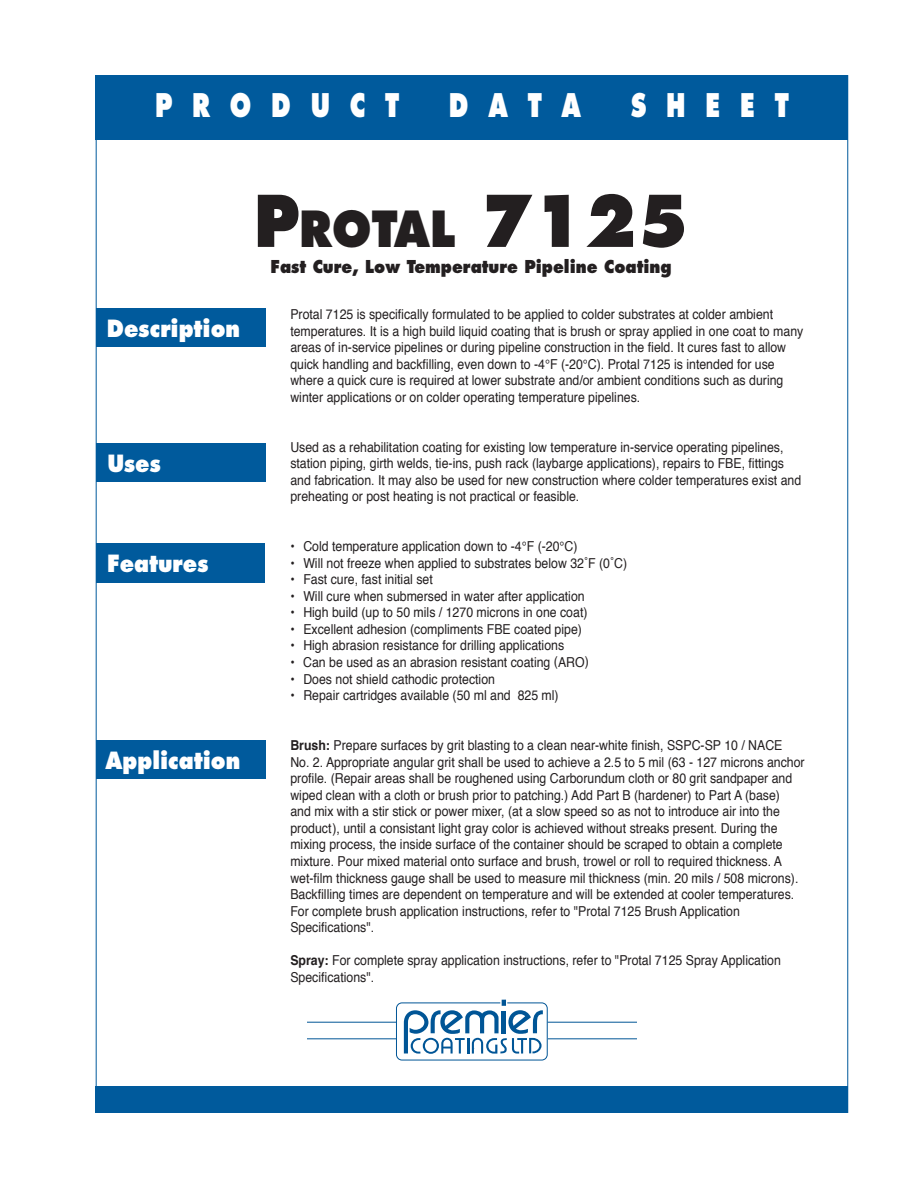
<style>
.page{position:relative;width:918px;height:1188px;background:#fff}
.page>*{position:absolute;margin:0;border:0;box-sizing:border-box;transform-origin:0 0}
.t1{font:800 69.15px "Futura";color:#231f20;scale:.9 1}
.t2{font:800 48.45px "Futura";color:#231f20;scale:.9 1}
.t3{font:800 31.65px "Futura";color:#fff;scale:.75 1}
.t4{font:800 23.1px "Futura";color:#fff;scale:.9 1}
.t5{font:800 17.25px "Futura";color:#231f20;scale:.9 1}
.t6{font:13.65px/16.5px "Helvetica";color:#231f20;scale:.9 1}
.s1{font-size:69.15px}
.s2{font-weight:700}
</style>
<div class="page">
<div style="left:96px;top:75px;width:752px;height:65px;background:#005a9c"></div>
<svg style="left:404px;top:1000px;width:139px;height:54px"></svg>
<div style="left:396px;top:1003px;width:152px;height:57px;border:1px solid #005596;border-radius:6px"></div>
<hr style="left:308px;top:1022px;width:88px;height:1px;background:#005596">
<hr style="left:308px;top:1038px;width:88px;height:1px;background:#005596">
<hr style="left:548px;top:1022px;width:88px;height:1px;background:#005596">
<hr style="left:548px;top:1038px;width:88px;height:1px;background:#005596">
<div style="left:96px;top:1087px;width:752px;height:26px;background:#005a9c"></div>
<div style="left:96px;top:308px;width:169px;height:39px;background:#005a9c"></div>
<div style="left:96px;top:443px;width:169px;height:39px;background:#005a9c"></div>
<div style="left:96px;top:543px;width:168px;height:39px;background:#005a9c"></div>
<div style="left:96px;top:740px;width:169px;height:39px;background:#005a9c"></div>
<h3 class="t3" style="left:155px;top:87px;width:327px">P R O D U C T</h3>
<h3 class="t3" style="left:449px;top:87px;width:178px">D A T A</h3>
<h3 class="t3" style="left:631px;top:87px;width:212px">S H E E T</h3>
<h3 class="t4" style="left:107px;top:316px;width:149px">Description</h3>
<h3 class="t4" style="left:107px;top:450px;width:61px">Uses</h3>
<h3 class="t4" style="left:107px;top:550px;width:114px">Features</h3>
<h3 class="t4" style="left:106px;top:747px;width:151px">Application</h3>
<h2 class="t2" style="left:299px;top:202px;width:434px">ROTAL <span class="s1">7125</span></h2>
<h1 class="t1" style="left:254px;top:183px;width:52px">P</h1>
<p class="t5" style="left:271px;top:257px;width:447px">Fast Cure, Low Temperature Pipeline Coating</p>
<p class="t6" style="left:290px;top:307px;width:571px">Protal 7125 is specifically formulated to be applied to colder substrates at colder ambient temperatures. It is a high build liquid coating that is brush or spray applied in one coat to many areas of in-service pipelines or during pipeline construction in the field. It cures fast to allow quick handling and backfilling, even down to -4°F (-20°C). Protal 7125 is intended for use where a quick cure is required at lower substrate and/or ambient conditions such as during winter applications or on colder operating temperature pipelines.</p>
<p class="t6" style="left:290px;top:440px;width:569px">Used as a rehabilitation coating for existing low temperature in-service operating pipelines, station piping, girth welds, tie-ins, push rack (laybarge applications), repairs to FBE, fittings and fabrication. It may also be used for new construction where colder temperatures exist and preheating or post heating is not practical or feasible.</p>
<p class="t6" style="left:290px;top:539px;width:321px">• Cold temperature application down to -4°F (-20°C)</p>
<p class="t6" style="left:290px;top:556px;width:376px">• Will not freeze when applied to substrates below 32˚F (0˚C)</p>
<p class="t6" style="left:290px;top:572px;width:160px">• Fast cure, fast initial set</p>
<p class="t6" style="left:290px;top:589px;width:329px">• Will cure when submersed in water after application</p>
<p class="t6" style="left:290px;top:605px;width:332px">• High build (up to 50 mils / 1270 microns in one coat)</p>
<p class="t6" style="left:290px;top:622px;width:326px">• Excellent adhesion (compliments FBE coated pipe)</p>
<p class="t6" style="left:290px;top:639px;width:306px">• High abrasion resistance for drilling applications</p>
<p class="t6" style="left:290px;top:655px;width:333px">• Can be used as an abrasion resistant coating (ARO)</p>
<p class="t6" style="left:290px;top:672px;width:229px">• Does not shield cathodic protection</p>
<p class="t6" style="left:290px;top:688px;width:300px">• Repair cartridges available (50 ml and 825 ml)</p>
<p class="t6" style="left:290px;top:738px;width:573px"><span class="s2">Brush:</span> Prepare surfaces by grit blasting to a clean near-white finish, SSPC-SP 10 / NACE No. 2. Appropriate angular grit shall be used to achieve a 2.5 to 5 mil (63 - 127 microns anchor profile. (Repair areas shall be roughened using Carborundum cloth or 80 grit sandpaper and wiped clean with a cloth or brush prior to patching.) Add Part B (hardener) to Part A (base)<br>and mix with a stir stick or power mixer, (at a slow speed so as not to introduce air into the product), until a consistant light gray color is achieved without streaks present. During the mixing process, the inside surface of the container should be scraped to obtain a complete mixture. Pour mixed material onto surface and brush, trowel or roll to required thickness. A wet-film thickness gauge shall be used to measure mil thickness (min. 20 mils / 508 microns).<br>Backfilling times are dependent on temperature and will be extended at cooler temperatures.<br>For complete brush application instructions, refer to "Protal 7125 Brush Application Specifications".</p>
<p class="t6" style="left:290px;top:953px;width:547px"><span class="s2">Spray:</span> For complete spray application instructions, refer to "Protal 7125 Spray Application<br>Specifications".</p>
</div>
